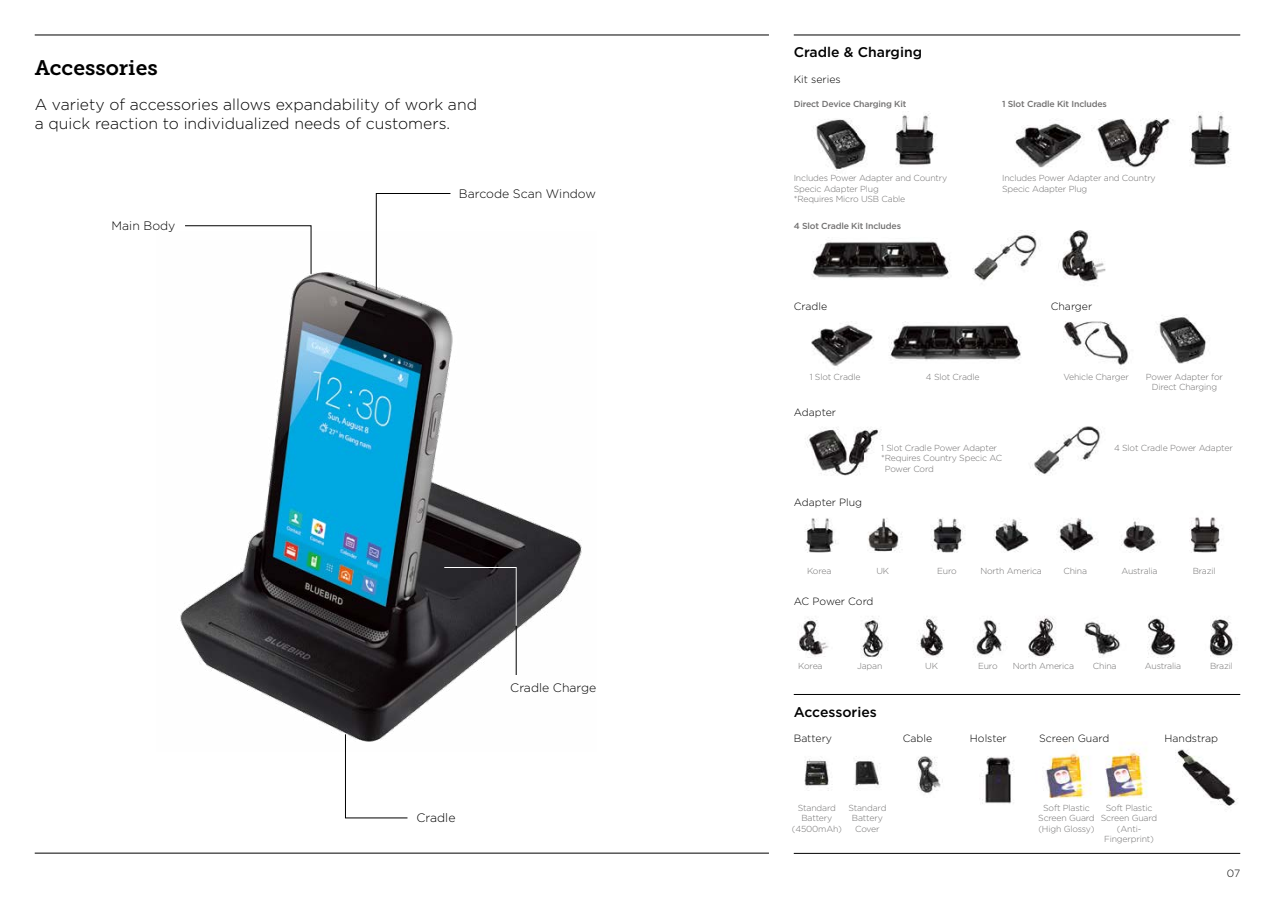
<style>
.page{position:relative;width:1275px;height:903px;background:#fff}
.page>*{position:absolute;margin:0;border:0;box-sizing:border-box;transform-origin:0 0}
.t1{font:21px "Museo Slab 700";color:#000}
.t2{font:300 15.75px/19.2px "Gotham";color:#000}
.t3{font:500 14px "Gotham";color:#000}
.t4{font:300 12.25px "Gotham";color:#000}
.t5{font:300 10.5px "Gotham";color:#000}
.t6{font:300 8.75px/10.5px "Gotham";letter-spacing:-.02em;color:#727171;text-align:center}
.t7{font:500 8.75px "Gotham";letter-spacing:-.02em;color:#727171}
</style>
<div class="page">
<img style="left:34px;top:34px;width:1207px;height:820px">
<img style="left:156px;top:232px;width:440px;height:519px">
<svg style="left:185px;top:225px;width:127px;height:49px"></svg>
<svg style="left:376px;top:193px;width:75px;height:97px"></svg>
<svg style="left:345px;top:734px;width:63px;height:84px"></svg>
<svg style="left:444px;top:567px;width:73px;height:108px"></svg>
<hr style="left:35px;top:35px;width:734px;height:1px;background:#000">
<hr style="left:35px;top:853px;width:734px;height:1px;background:#000">
<hr style="left:794px;top:853px;width:446px;height:1px;background:#000">
<hr style="left:794px;top:35px;width:446px;height:1px;background:#000">
<hr style="left:794px;top:694px;width:446px;height:1px;background:#000">
<h1 class="t1" style="left:35px;top:56px;width:125px">Accessories</h1>
<h2 class="t2" style="left:35px;top:95px;width:444px">A variety of accessories allows expandability of work and a quick reaction to individualized needs of customers.</h2>
<h3 class="t4" style="left:112px;top:218px;width:65px">Main Body</h3>
<h3 class="t4" style="left:459px;top:185px;width:139px">Barcode Scan Window</h3>
<h3 class="t4" style="left:416px;top:810px;width:41px">Cradle</h3>
<h3 class="t4" style="left:510px;top:680px;width:88px">Cradle Charge</h3>
<h3 class="t3" style="left:794px;top:43px;width:130px">Cradle &amp; Charging</h3>
<p class="t5" style="left:794px;top:73px;width:48px">Kit series</p>
<p class="t7" style="left:794px;top:98px;width:114px">Direct Device Charging Kit</p>
<p class="t6" style="left:794px;top:173px;width:155px;text-align:left">Includes Power Adapter and Country<br>Specic Adapter Plug<br>*Requires Micro USB Cable</p>
<p class="t7" style="left:794px;top:220px;width:109px">4 Slot Cradle Kit Includes</p>
<p class="t5" style="left:794px;top:300px;width:35px">Cradle</p>
<p class="t7" style="left:1002px;top:98px;width:106px">1 Slot Cradle Kit Includes</p>
<p class="t6" style="left:1002px;top:173px;width:155px;text-align:left">Includes Power Adapter and Country<br>Specic Adapter Plug</p>
<p class="t5" style="left:1051px;top:300px;width:43px">Charger</p>
<p class="t6" style="left:810px;top:371px;width:52px">1 Slot Cradle</p>
<p class="t5" style="left:794px;top:405px;width:44px">Adapter</p>
<p class="t5" style="left:794px;top:496px;width:70px">Adapter Plug</p>
<p class="t6" style="left:926px;top:371px;width:55px">4 Slot Cradle</p>
<p class="t6" style="left:1063px;top:371px;width:67px">Vehicle Charger</p>
<p class="t6" style="left:1146px;top:371px;width:78px">Power Adapter for<br>Direct Charging</p>
<p class="t6" style="left:881px;top:442px;width:117px">1 Slot Cradle Power Adapter</p>
<p class="t6" style="left:881px;top:453px;width:123px">*Requires Country Specic AC</p>
<p class="t6" style="left:885px;top:463px;width:51px">Power Cord</p>
<p class="t6" style="left:1114px;top:442px;width:120px">4 Slot Cradle Power Adapter</p>
<p class="t6" style="left:807px;top:566px;width:26px">Korea</p>
<p class="t6" style="left:876px;top:566px;width:14px">UK</p>
<p class="t6" style="left:937px;top:566px;width:21px">Euro</p>
<p class="t6" style="left:980px;top:566px;width:63px">North America</p>
<p class="t6" style="left:1063px;top:566px;width:25px">China</p>
<p class="t6" style="left:1121px;top:566px;width:38px">Australia</p>
<p class="t6" style="left:1193px;top:566px;width:24px">Brazil</p>
<p class="t5" style="left:794px;top:594px;width:81px">AC Power Cord</p>
<p class="t6" style="left:798px;top:661px;width:26px">Korea</p>
<p class="t6" style="left:857px;top:661px;width:27px">Japan</p>
<p class="t6" style="left:925px;top:661px;width:14px">UK</p>
<p class="t6" style="left:978px;top:661px;width:21px">Euro</p>
<p class="t6" style="left:1013px;top:661px;width:63px">North America</p>
<p class="t6" style="left:1093px;top:661px;width:25px">China</p>
<p class="t6" style="left:1145px;top:661px;width:38px">Australia</p>
<p class="t6" style="left:1210px;top:661px;width:24px">Brazil</p>
<h3 class="t3" style="left:794px;top:702px;width:85px">Accessories</h3>
<p class="t5" style="left:794px;top:732px;width:40px">Battery</p>
<p class="t5" style="left:903px;top:732px;width:31px">Cable</p>
<p class="t5" style="left:970px;top:732px;width:38px">Holster</p>
<p class="t5" style="left:1039px;top:732px;width:72px">Screen Guard</p>
<p class="t5" style="left:1165px;top:732px;width:55px">Handstrap</p>
<p class="t6" style="left:792px;top:802px;width:52px">Standard<br>Battery (4500mAh)</p>
<p class="t6" style="left:1038px;top:802px;width:58px">Soft Plastic<br>Screen Guard (High Glossy)</p>
<p class="t6" style="left:1101px;top:802px;width:58px">Soft Plastic<br>Screen Guard (Anti-<br>Fingerprint)</p>
<p class="t6" style="left:848px;top:802px;width:40px">Standard<br>Battery<br>Cover</p>
<p class="t5" style="left:1227px;top:867px;width:15px">07</p>
</div>
